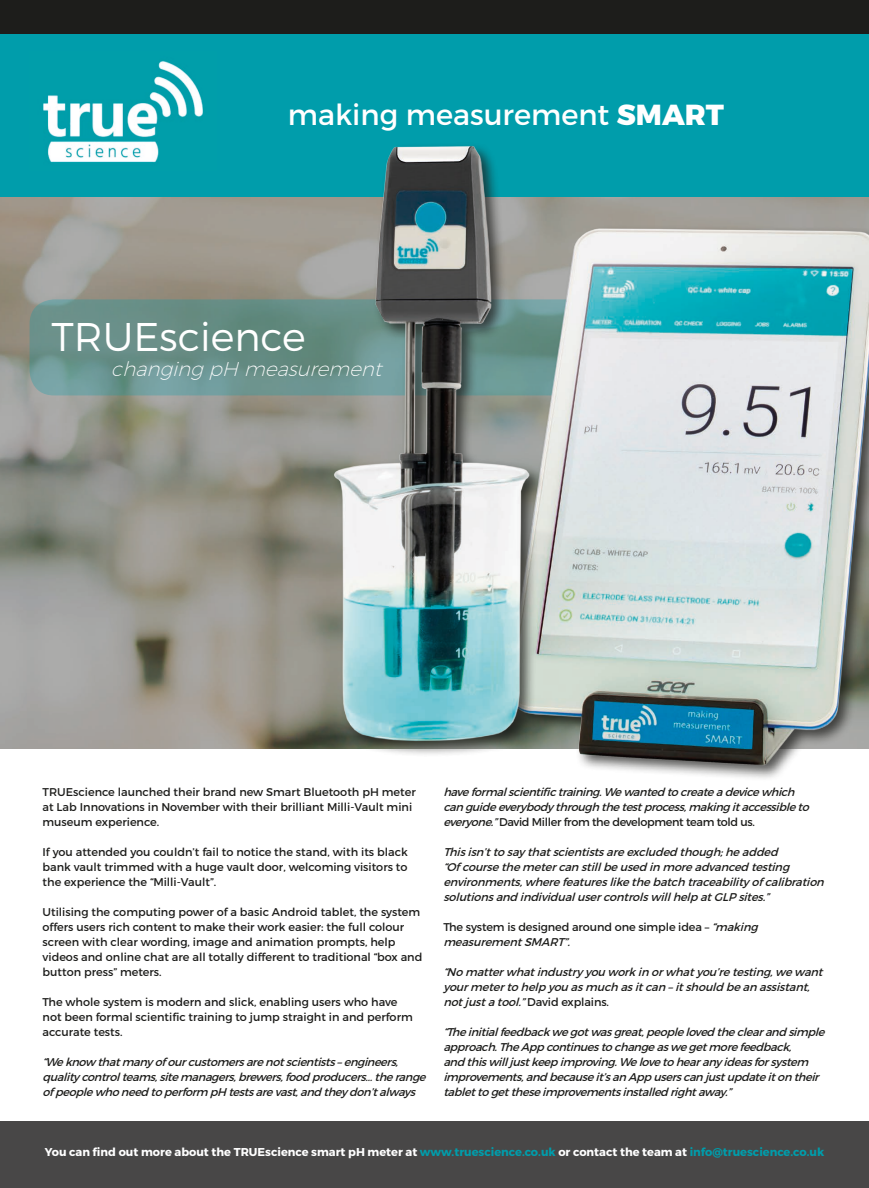
<style>
.page{position:relative;width:869px;height:1188px;background:#fff}
.page>*{position:absolute;margin:0;border:0;box-sizing:border-box;transform-origin:0 0}
.t1{font:300 40px "Montserrat";color:#fff}
.t2{font:29px "Montserrat";color:#fff}
.t3{font:italic 200 20px "Montserrat";color:#fff}
.t4{font:700 11.38px "Montserrat";color:#fff}
.t5{font:italic 11.25px/15px "Montserrat";letter-spacing:-.04em;color:#1d1d1b}
.t6{font:11.25px/15px "Montserrat";color:#1d1d1b}
.s1{font-weight:800}
.s2{font-style:normal}
.s3{font-style:italic}
.s4{color:#009dab}
</style>
<div class="page">
<svg style="left:0;top:197px;width:304px;height:551px;background:#99968d"></svg>
<div style="left:0;top:23px;width:868px;height:174px;background:#009dab"></div>
<div style="left:0;top:0;width:868px;height:33px;background:#1d1d1b"></div>
<img style="left:43px;top:61px;width:160px;height:102px">
<div style="left:0;top:1121px;width:868px;height:66px;background:#484747"></div>
<svg style="left:30px;top:299px;width:274px;height:96px;background:#69908a"></svg>
<img style="left:567px;top:197px;width:301px;height:582px">
<img style="left:304px;top:146px;width:263px;height:609px">
<h2 class="t2" style="left:288px;top:97px;width:437px">making measurement <span class="s1">SMART</span></h2>
<h1 class="t1" style="left:51px;top:312px;width:255px">TRUEscience</h1>
<h3 class="t3" style="left:111px;top:356px;width:278px">changing pH measurement</h3>
<p class="t6" style="left:43px;top:783px;width:374px">TRUEscience launched their brand new Smart Bluetooth pH meter at Lab Innovations in November with their brilliant Milli-Vault mini museum experience.</p>
<p class="t6" style="left:43px;top:843px;width:366px;text-align:justify">If you attended you couldn’t fail to notice the stand, with its black bank vault trimmed with a huge vault door, welcoming visitors to the experience the “Milli-Vault”.</p>
<p class="t6" style="left:43px;top:903px;width:381px">Utilising the computing power of a basic Android tablet, the system offers users rich content to make their work easier: the full colour screen with clear wording, image and animation prompts, help videos and online chat are all totally different to traditional “box and button press” meters.</p>
<p class="t6" style="left:43px;top:993px;width:371px">The whole system is modern and slick, enabling users who have not been formal scientific training to jump straight in and perform accurate tests.</p>
<p class="t5" style="left:43px;top:1053px;width:388px">“Weknow thatmanyof ourcustomersarenotscientists–engineers, qualitycontrolteams,sitemanagers,brewers,foodproducers…therange of peoplewhoneedtoperform pH testsarevast,andtheydon’talways</p>
<p class="t5" style="left:443px;top:783px;width:370px">haveformalscientifictraining.Wewantedtocreateadevicewhich canguideeverybodythroughthetestprocess,makingitaccessibleto everyone.”<span class="s2">David Miller from the development team told us.</span></p>
<p class="t5" style="left:443px;top:843px;width:385px">Thisisn’ttosaythatscientistsareexcluded though;headded<br>“Of coursethemetercan stillbeused in moreadvanced testing environments,wherefeatureslikethebatch traceabilityof calibration solutionsand individualusercontrolswillhelp atGLP sites.”</p>
<p class="t6" style="left:443px;top:918px;width:319px">The system is designed around one simple idea – <span class="s3">“making measurementSMART”.</span></p>
<p class="t5" style="left:443px;top:963px;width:384px">“Nomatterwhatindustryyou workin orwhatyou’retesting,wewant yourmetertohelp you asmuch asitcan –itshould bean assistant, notjustatool.”<span class="s2">David explains.</span></p>
<p class="t5" style="left:443px;top:1023px;width:386px">“Theinitialfeedbackwegotwasgreat,peoplelovedtheclearandsimple approach.TheAppcontinuestochangeaswegetmorefeedback, andthiswilljustkeepimproving.Welovetohearanyideasforsystem improvements,andbecauseit’sanAppuserscanjustupdateitontheir tablettogettheseimprovementsinstalledrightaway.”</p>
<p class="t4" style="left:45px;top:1144px;width:780px">You can find out more about the TRUEscience smart pH meter at <span class="s4">www.truescience.co.uk</span> or contact the team at <span class="s4">info@truescience.co.uk</span></p>
</div>
